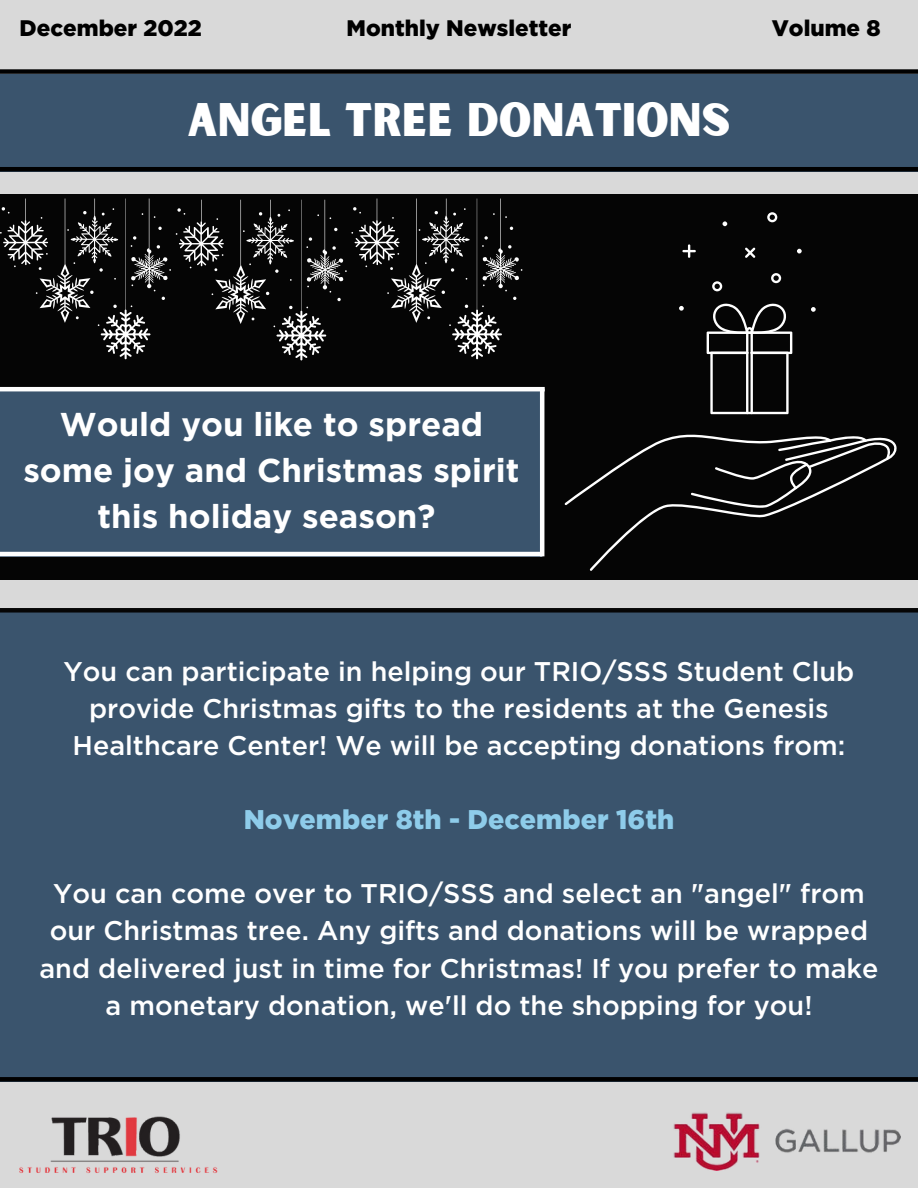
<style>
.page{position:relative;width:918px;height:1188px;background:#d9d9d9}
.page>*{position:absolute;margin:0;border:0;box-sizing:border-box;transform-origin:0 0}
.t1{font:45px "Sunborn Sans One";color:#fff}
.t2{font:700 33px/46.2px "Gotham";color:#fff;text-align:center}
.t3{font:500 27px/37.2px "Gotham";color:#fff;text-align:center}
.t4{font:900 27px "Gotham";color:#8eccea}
.t5{font:900 22.5px "Gotham";color:#000}
</style>
<div class="page">
<img style="left:19px;top:1116px;width:198px;height:57px">
<img style="left:673px;top:1112px;width:228px;height:59px">
<div style="left:0;top:74px;width:918px;height:97px;background:#3a546d"></div>
<div style="left:0;top:69px;width:918px;height:5px;background:#000"></div>
<hr style="left:0;top:167px;width:918px;height:4px;background:#000">
<div style="left:0;top:613px;width:918px;height:469px;background:#3a546d"></div>
<div style="left:0;top:608px;width:918px;height:5px;background:#050505"></div>
<div style="left:0;top:1077px;width:918px;height:5px;background:#000"></div>
<div style="left:0;top:194px;width:918px;height:386px;background:#050505"></div>
<svg style="left:565px;top:435px;width:332px;height:136px"></svg>
<svg style="left:691px;top:439px;width:200px;height:69px"></svg>
<svg style="left:707px;top:303px;width:85px;height:111px"></svg>
<svg style="left:712px;top:281px;width:10px;height:10px"></svg>
<svg style="left:771px;top:273px;width:10px;height:10px"></svg>
<svg style="left:767px;top:212px;width:10px;height:10px"></svg>
<svg style="left:797px;top:249px;width:5px;height:4px"></svg>
<svg style="left:811px;top:307px;width:5px;height:5px"></svg>
<svg style="left:679px;top:306px;width:5px;height:5px"></svg>
<svg style="left:723px;top:221px;width:4px;height:5px"></svg>
<svg style="left:682px;top:244px;width:14px;height:14px"></svg>
<svg style="left:745px;top:248px;width:10px;height:10px"></svg>
<svg style="left:0;top:199px;width:522px;height:161px"></svg>
<div style="left:0;top:389px;width:542px;height:167px;background:#3a546d"></div>
<hr style="left:0;top:552px;width:543px;height:4px;background:#fff">
<hr style="left:0;top:387px;width:545px;height:4px;background:#fff">
<hr style="left:540px;top:389px;width:4px;height:167px;background:#fff">
<p class="t5" style="left:20px;top:15px;width:184px">December 2022</p>
<p class="t5" style="left:347px;top:15px;width:226px">Monthly Newsletter</p>
<p class="t5" style="left:772px;top:15px;width:110px">Volume 8</p>
<h1 class="t1" style="left:188px;top:91px;width:544px">ANGEL TREE DONATIONS</h1>
<p class="t2" style="left:23px;top:401px;width:498px">Would you like to spread some joy and Christmas spirit this holiday season?</p>
<p class="t3" style="left:64px;top:652px;width:792px">You can participate in helping our TRIO/SSS Student Club provide Christmas gifts to the residents at the Genesis<br>Healthcare Center! We will be accepting donations from:</p>
<p class="t4" style="left:244px;top:803px;width:432px">November 8th - December 16th</p>
<p class="t3" style="left:39px;top:875px;width:841px">You can come over to TRIO/SSS and select an "angel" from our Christmas tree. Any gifts and donations will be wrapped and delivered just in time for Christmas! If you prefer to make a monetary donation, we'll do the shopping for you!</p>
</div>
